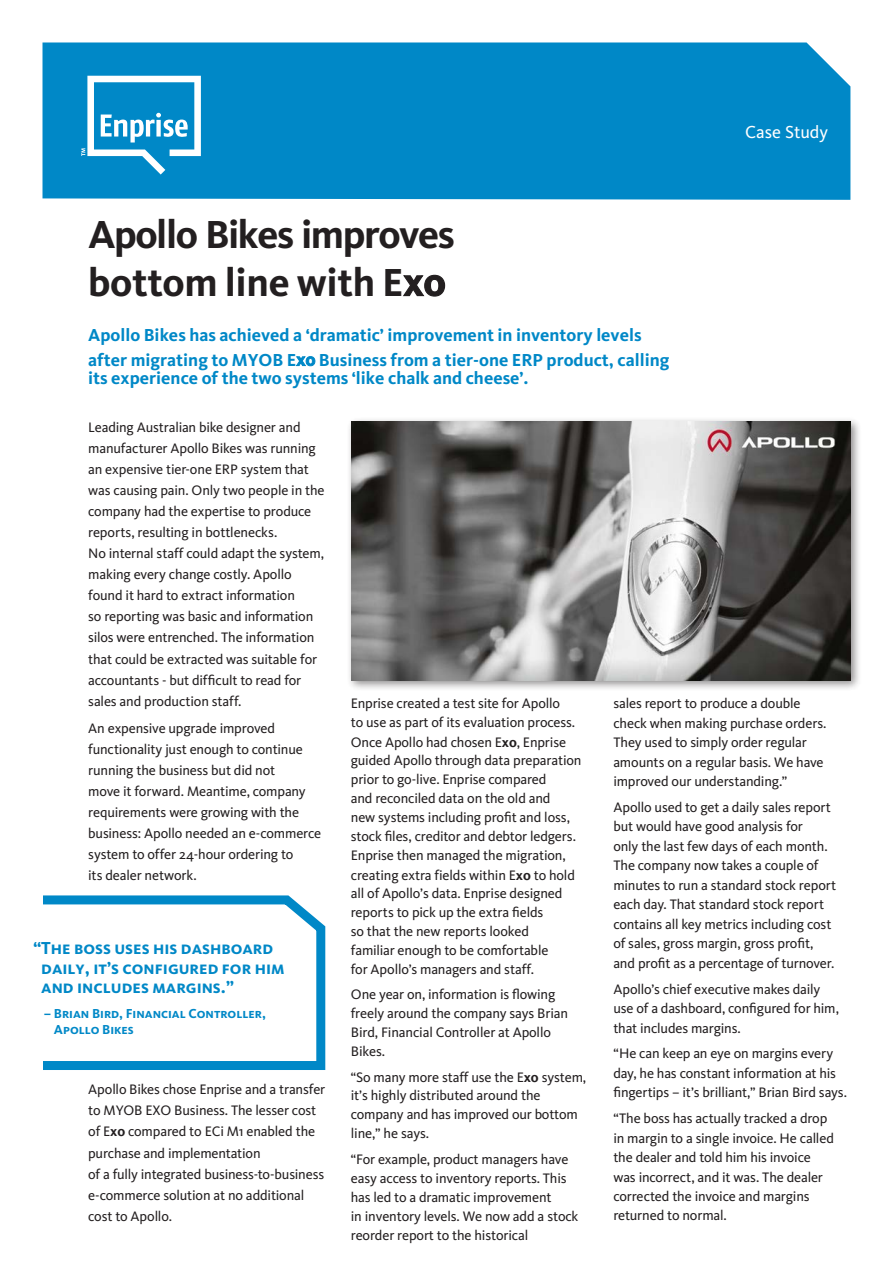
<style>
.page{position:relative;width:893px;height:1263px;background:#fff}
.page>*{position:absolute;margin:0;border:0;box-sizing:border-box;transform-origin:0 0}
.t1{font:700 40.5px/48px "Kievit";letter-spacing:-.035em;color:#231f20}
.t2{font:700 18px/24.9px "Kievit";color:#0088c7}
.t3{font:18px/19.5px "Kievit Bold SC";color:#0088c7}
.t4{font:18px "Kievit";color:#fff}
.t5{font:14.25px/21px "Kievit";letter-spacing:-.01em;color:#231f20}
.t6{font:13.5px/16.2px "Kievit Bold SC";color:#0088c7}
.s1{font-weight:700}
</style>
<div class="page">
<div style="left:43px;top:42px;width:807px;height:158px;background:#0088c7"></div>
<svg style="left:81px;top:76px;width:120px;height:99px"></svg>
<svg style="left:43px;top:895px;width:283px;height:175px"></svg>
<div style="left:346px;top:416px;width:516px;height:276px;background:#231f20;opacity:.5"></div>
<img style="left:351px;top:421px;width:499px;height:259px">
<h1 class="t1" style="left:88px;top:210px;width:368px">Apollo Bikes improves bottom line with Exo</h1>
<p class="t2" style="left:88px;top:322px;width:583px">Apollo Bikes has achieved a ‘dramatic’ improvement in inventory levels after migrating to MYOB Exo Business from a tier-one ERP product, calling</p>
<p class="t2" style="left:88px;top:365px;width:442px">its experience of the two systems ‘like chalk and cheese’.</p>
<p class="t4" style="left:745px;top:121px;width:85px">Case Study</p>
<p class="t5" style="left:88px;top:417px;width:238px">Leading Australian bike designer and manufacturer Apollo Bikes was running an expensive tier-one ERP system that was causing pain. Only two people in the company had the expertise to produce reports, resulting in bottlenecks.<br>No internal staff could adapt the system, making every change costly. Apollo found it hard to extract information<br>so reporting was basic and information silos were entrenched. The information that could be extracted was suitable for accountants - but difficult to read for sales and production staff.</p>
<p class="t5" style="left:88px;top:717px;width:234px">An expensive upgrade improved functionality just enough to continue running the business but did not<br>move it forward. Meantime, company requirements were growing with the business: Apollo needed an e-commerce system to offer 24-hour ordering to<br>its dealer network.</p>
<p class="t3" style="left:41px;top:938px;width:245px;text-indent:-8px">“The boss uses his dashboard daily, it’s configured for him and includes margins.”</p>
<p class="t6" style="left:54px;top:1005px;width:213px;text-indent:-10px">– Brian Bird, Financial Controller,<br>Apollo Bikes</p>
<p class="t5" style="left:88px;top:1079px;width:239px">Apollo Bikes chose Enprise and a transfer to MYOB EXO Business. The lesser cost of E<span class="s1">xo</span> compared to ECi M1 enabled the purchase and implementation<br>of a fully integrated business-to-business e-commerce solution at no additional cost to Apollo.</p>
<p class="t5" style="left:351px;top:694px;width:226px;line-height:19.4px">Enprise created a test site for Apollo to use as part of its evaluation process.<br>Once Apollo had chosen E<span class="s1">xo</span>, Enprise</p>
<p class="t5" style="left:351px;top:751px;width:232px;line-height:19px">guided Apollo through data preparation prior to go-live. Enprise compared<br>and reconciled data on the old and<br>new systems including profit and loss, stock files, creditor and debtor ledgers.<br>Enprise then managed the migration, creating extra fields within E<span class="s1">xo</span> to hold</p>
<p class="t5" style="left:351px;top:883px;width:213px;line-height:18.9px">all of Apollo’s data. Enprise designed reports to pick up the extra fields<br>so that the new reports looked familiar enough to be comfortable for Apollo’s managers and staff.</p>
<p class="t5" style="left:351px;top:985px;width:219px;line-height:18.9px">One year on, information is flowing freely around the company says Brian<br>Bird, Financial Controller at Apollo<br>Bikes.</p>
<p class="t5" style="left:351px;top:1068px;width:237px;line-height:18.8px">“So many more staff use the E<span class="s1">xo</span> system, it’s highly distributed around the company and has improved our bottom line,” he says.</p>
<p class="t5" style="left:351px;top:1149px;width:229px;line-height:18.9px">“For example, product managers have easy access to inventory reports. This has led to a dramatic improvement<br>in inventory levels. We now add a stock reorder report to the historical</p>
<p class="t5" style="left:613px;top:693px;width:215px;line-height:19.5px">sales report to produce a double check when making purchase orders.<br>They used to simply order regular amounts on a regular basis. We have improved our understanding.”</p>
<p class="t5" style="left:613px;top:797px;width:224px;line-height:19.5px">Apollo used to get a daily sales report but would have good analysis for<br>only the last few days of each month.<br>The company now takes a couple of minutes to run a standard stock report each day. That standard stock report contains all key metrics including cost of sales, gross margin, gross profit, and profit as a percentage of turnover.</p>
<p class="t5" style="left:613px;top:979px;width:227px;line-height:19.5px">Apollo’s chief executive makes daily use of a dashboard, configured for him, that includes margins.</p>
<p class="t5" style="left:613px;top:1044px;width:235px;line-height:19.5px">“He can keep an eye on margins every day, he has constant information at his fingertips – it’s brilliant,” Brian Bird says.</p>
<p class="t5" style="left:613px;top:1108px;width:222px;line-height:19.5px">“The boss has actually tracked a drop in margin to a single invoice. He called the dealer and told him his invoice was incorrect, and it was. The dealer corrected the invoice and margins returned to normal.</p>
</div>
